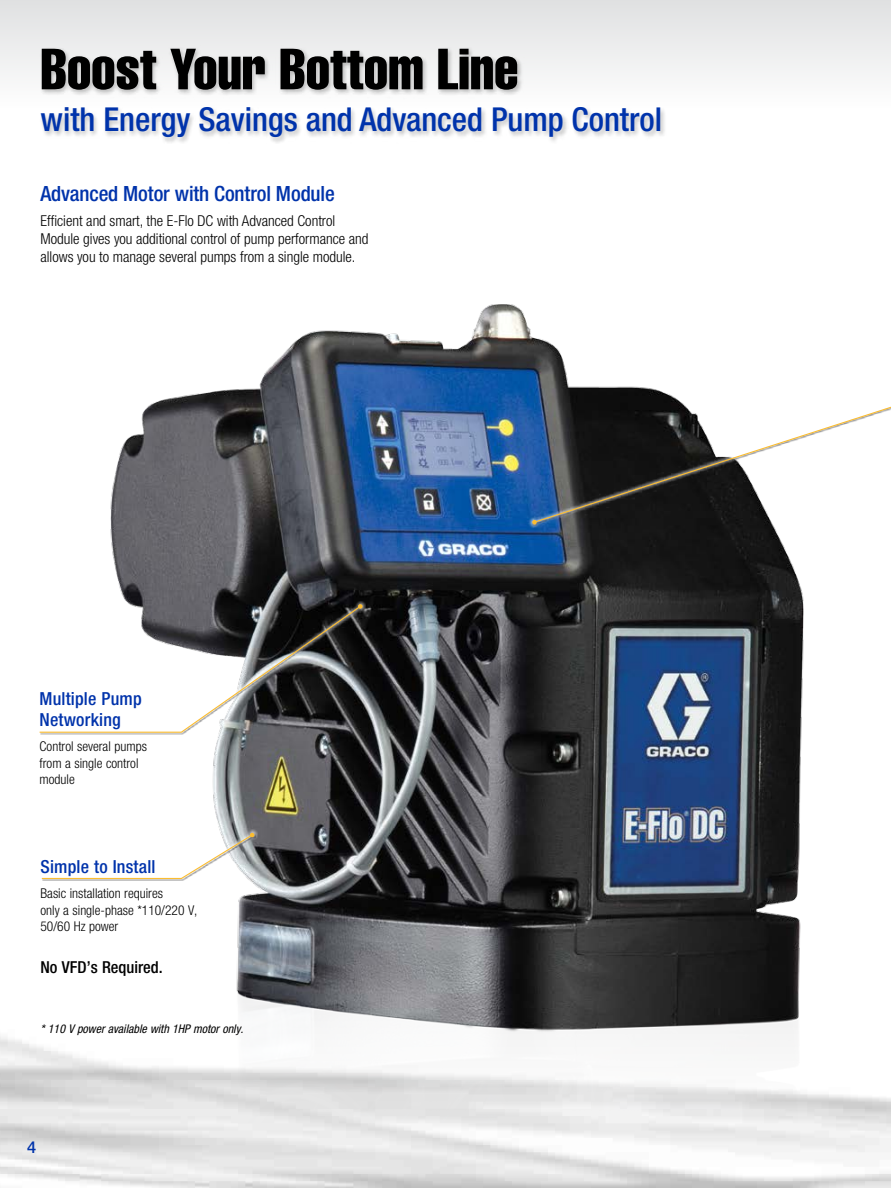
<style>
.page{position:relative;width:891px;height:1188px;background:#fff}
.page>*{position:absolute;margin:0;border:0;box-sizing:border-box;transform-origin:0 0}
.t1{font:57px "Helvetica LT Std Comp";color:#000}
.t2{font:500 condensed 33px "Helvetica Neue LT Std";color:#0033ab}
.t3{font:500 condensed 21px "Helvetica Neue LT Std";letter-spacing:-.005em;color:#0033ab}
.t4{font:500 condensed 18px/21px "Helvetica Neue LT Std";letter-spacing:.01em;color:#0033ab}
.t5{font:500 condensed 16.5px "Helvetica Neue LT Std";color:#000}
.t6{font:500 16.5px "Helvetica Neue LT Std";color:#0033ab}
.t7{font:300 condensed 15px/18px "Helvetica Neue LT Std";color:#000}
.t8{font:300 condensed 13.5px/16.5px "Helvetica Neue LT Std";color:#000}
.t9{font:italic condensed 12px "Helvetica Neue LT Std";color:#000}
</style>
<div class="page">
<div style="left:0;top:0;width:891px;height:108px;background:linear-gradient(to bottom,#dfe0e1,#fefefe)"></div>
<img style="left:111px;top:305px;width:692px;height:883px">
<div style="left:39px;top:45px;width:628px;height:99px;background:#000;opacity:.25"></div>
<svg style="left:529px;top:376px;width:274px;height:152px"></svg>
<svg style="left:533px;top:379px;width:358px;height:145px"></svg>
<svg style="left:532px;top:520px;width:5px;height:4px"></svg>
<svg style="left:40px;top:601px;width:326px;height:135px"></svg>
<svg style="left:39px;top:604px;width:324px;height:129px"></svg>
<svg style="left:42px;top:830px;width:216px;height:52px"></svg>
<svg style="left:41px;top:833px;width:213px;height:47px"></svg>
<h1 class="t1" style="left:40px;top:33px;width:479px">Boost Your Bottom Line</h1>
<h2 class="t2" style="left:40px;top:100px;width:623px">with Energy Savings and Advanced Pump Control</h2>
<h3 class="t3" style="left:40px;top:181px;width:296px">Advanced Motor with Control Module</h3>
<p class="t7" style="left:40px;top:211px;width:330px">Efficient and smart, the E-Flo DC with Advanced Control<br>Module gives you additional control of pump performance and allows you to manage several pumps from a single module.</p>
<p class="t4" style="left:40px;top:688px;width:104px">Multiple Pump<br>Networking</p>
<p class="t8" style="left:40px;top:738px;width:109px">Control several pumps from a single control module</p>
<p class="t4" style="left:40px;top:856px;width:117px">Simple to Install</p>
<p class="t8" style="left:40px;top:885px;width:159px">Basic installation requires<br>only a single-phase *110/220 V,<br>50/60 Hz power</p>
<p class="t5" style="left:40px;top:958px;width:124px">No VFD’s Required.</p>
<p class="t9" style="left:40px;top:1022px;width:204px">* 110 V power available with 1HP motor only.</p>
<p class="t6" style="left:27px;top:1137px;width:11px">4</p>
</div>
